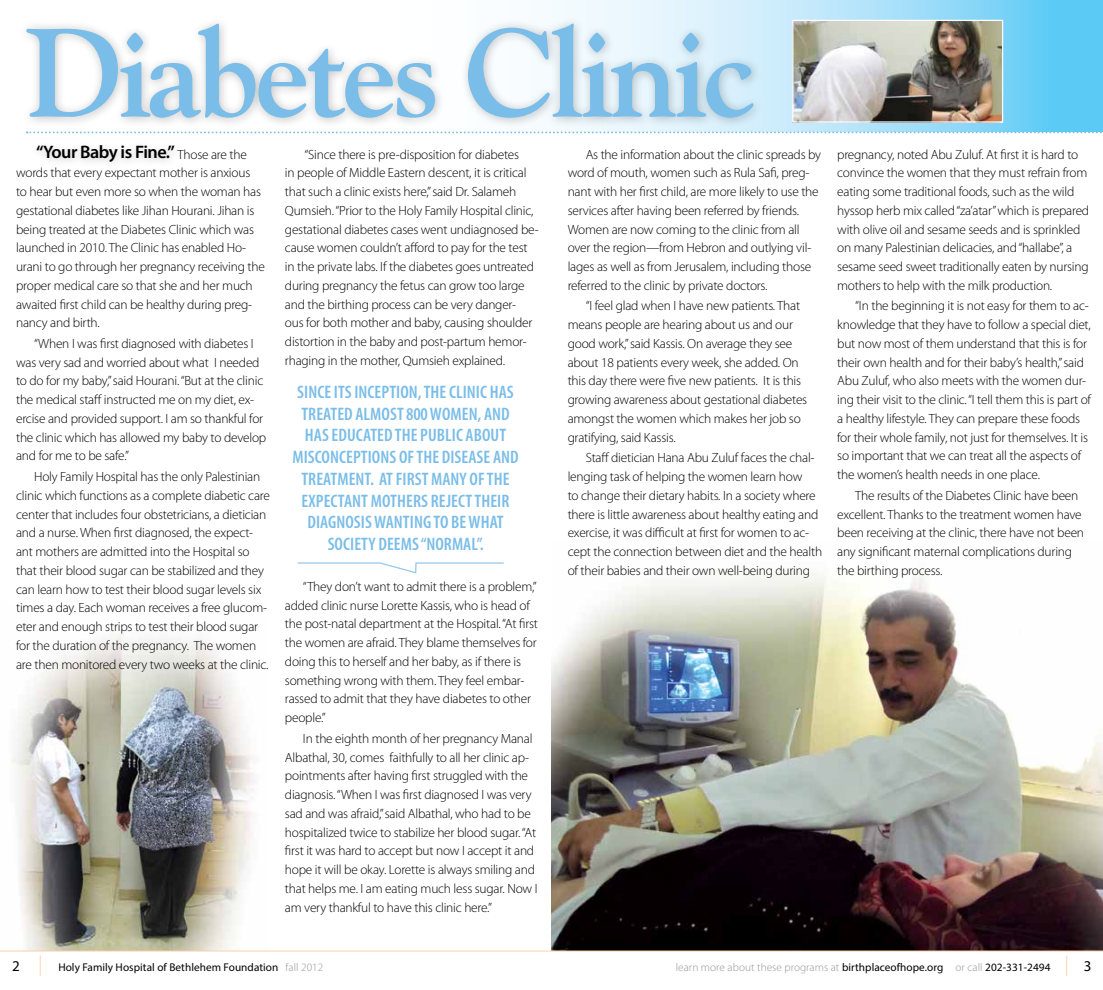
<style>
.page{position:relative;width:1103px;height:990px;background:#fff}
.page>*{position:absolute;margin:0;border:0;box-sizing:border-box;transform-origin:0 0}
.t1{font:700 124.5px "Goudy";letter-spacing:-.04em;color:#79bde8}
.t2{font:600 condensed 18.12px/21.8px "Myriad Pro";letter-spacing:.005em;color:#79bde8;text-align:center}
.t3{font:600 18.12px "Myriad Pro";letter-spacing:-.03em;color:#000}
.t4{font:300 13.38px/18.8px "Myriad Pro";letter-spacing:-.015em;color:#000}
.t5{font:300 11.25px "Myriad Pro";letter-spacing:.005em;color:#939598}
.t6{font:11.25px "Myriad Pro";letter-spacing:.005em;color:#000}
.s1{font-size:15px}
.s2{font-size:20.62px;color:#fcd1a8}
.s3{font-weight:300;color:#939598}
.s4{font-weight:400;color:#000}
.s5{font-weight:400;font-size:20.62px;color:#fcd1a8}
.s6{font-weight:400;font-size:15px;color:#000}
</style>
<div class="page">
<svg style="left:360px;top:0;width:742px;height:132px"></svg>
<img style="left:1px;top:634px;width:266px;height:317px">
<img style="left:552px;top:571px;width:550px;height:380px">
<hr style="left:0;top:951px;width:1102px;height:1px;background:#fcd1a8">
<svg style="left:297px;top:562px;width:207px;height:12px"></svg>
<div style="left:18px;top:16px;width:745px;height:113px;background:#000;opacity:.25"></div>
<div style="left:30px;top:140px;width:152px;height:31px;background:#000;opacity:.2"></div>
<svg style="left:27px;top:132px;width:1075px;height:1px"></svg>
<img style="left:794px;top:22px;width:207px;height:99px">
<div style="left:792px;top:20px;width:211px;height:103px;border:1px solid #fff"></div>
<h1 class="t1" style="left:26px;top:-1px;width:734px">Diabetes Clinic</h1>
<h2 class="t3" style="left:36px;top:141px;width:140px">“Your Baby is Fine.”</h2>
<p class="t4" style="left:285px;top:145px;width:255px;text-indent:20px">“Since there is pre-disposition for diabetes<br>in people of Middle Eastern descent, it is critical that such a clinic exists here,” said Dr. Salameh Qumsieh. “Prior to the Holy Family Hospital clinic, gestational diabetes cases went undiagnosed be&shy;cause women couldn’t afford to pay for the test in the private labs. If the diabetes goes untreated during pregnancy the fetus can grow too large and the birthing process can be very danger-<br>ous for both mother and baby, causing shoulder distortion in the baby and post-partum hemor&shy;rhaging in the mother, Qumsieh explained.</p>
<p class="t4" style="left:567px;top:145px;width:255px;text-indent:18px">As the information about the clinic spreads by word of mouth, women such as Rula Safi, preg&shy;nant with her first child, are more likely to use the services after having been referred by friends.<br>Women are now coming to the clinic from all over the region—from Hebron and outlying vil&shy;lages as well as from Jerusalem, including those referred to the clinic by private doctors.</p>
<p class="t4" style="left:567px;top:297px;width:241px;text-indent:18px">“I feel glad when I have new patients. That means people are hearing about us and our good work,” said Kassis. On average they see about 18 patients every week, she added. On this day there were five new patients. It is this growing awareness about gestational diabetes amongst the women which makes her job so gratifying, said Kassis.</p>
<p class="t4" style="left:567px;top:449px;width:256px;text-indent:18px">Staff dietician Hana Abu Zuluf faces the chal&shy;lenging task of helping the women learn how<br>to change their dietary habits. In a society where there is little awareness about healthy eating and exercise, it was difficult at first for women to ac&shy;cept the connection between diet and the health of their babies and their own well-being during</p>
<p class="t4" style="left:16px;top:145px;width:250px;text-indent:161px">Those are the words that every expectant mother is anxious<br>to hear but even more so when the woman has gestational diabetes like Jihan Hourani. Jihan is being treated at the Diabetes Clinic which was launched in 2010. The Clinic has enabled Ho&shy;urani to go through her pregnancy receiving the proper medical care so that she and her much awaited first child can be healthy during preg&shy;nancy and birth.</p>
<p class="t4" style="left:16px;top:334px;width:252px;text-indent:18px">“When I was first diagnosed with diabetes I was very sad and worried about what I needed to do for my baby,” said Hourani. “But at the clinic the medical staff instructed me on my diet, ex&shy;ercise and provided support. I am so thankful for the clinic which has allowed my baby to develop and for me to be safe.”</p>
<p class="t4" style="left:16px;top:467px;width:255px;text-indent:18px">Holy Family Hospital has the only Palestinian clinic which functions as a complete diabetic care center that includes four obstetricians, a dietician and a nurse. When first diagnosed, the expect&shy;ant mothers are admitted into the Hospital so that their blood sugar can be stabilized and they can learn how to test their blood sugar levels six times a day. Each woman receives a free glucom&shy;eter and enough strips to test their blood sugar for the duration of the pregnancy. The women are then monitored every two weeks at the clinic.</p>
<p class="t2" style="left:292px;top:381px;width:228px">SINCE ITS INCEPTION, THE CLINIC HAS<br>TREATED ALMOST 800 WOMEN, AND<br>HAS EDUCATED THE PUBLIC ABOUT<br>MISCONCEPTIONS OF THE DISEASE AND<br>TREATMENT. AT FIRST MANY OF THE<br>EXPECTANT MOTHERS REJECT THEIR<br>DIAGNOSIS WANTING TO BE WHAT<br>SOCIETY DEEMS “NORMAL”.</p>
<p class="t4" style="left:285px;top:577px;width:255px;text-indent:18px">“They don’t want to admit there is a problem,” added clinic nurse Lorette Kassis, who is head of the post-natal department at the Hospital. “At first the women are afraid. They blame themselves for doing this to herself and her baby, as if there is something wrong with them. They feel embar&shy;rassed to admit that they have diabetes to other people.”</p>
<p class="t4" style="left:285px;top:729px;width:254px;text-indent:18px">In the eighth month of her pregnancy Manal Albathal, 30, comes faithfully to all her clinic ap&shy;pointments after having first struggled with the diagnosis. “When I was first diagnosed I was very sad and was afraid,” said Albathal, who had to be hospitalized twice to stabilize her blood sugar. “At first it was hard to accept but now I accept it and hope it will be okay. Lorette is always smiling and that helps me. I am eating much less sugar. Now I am very thankful to have this clinic here.”</p>
<p class="t4" style="left:837px;top:145px;width:253px">pregnancy, noted Abu Zuluf. At first it is hard to convince the women that they must refrain from eating some traditional foods, such as the wild hyssop herb mix called “za’atar” which is prepared with olive oil and sesame seeds and is sprinkled on many Palestinian delicacies, and “hallabe”, a sesame seed sweet traditionally eaten by nursing mothers to help with the milk production.</p>
<p class="t4" style="left:837px;top:297px;width:255px;text-indent:18px">“In the beginning it is not easy for them to ac&shy;knowledge that they have to follow a special diet, but now most of them understand that this is for their own health and for their baby’s health,” said Abu Zuluf, who also meets with the women dur&shy;ing their visit to the clinic. “I tell them this is part of a healthy lifestyle. They can prepare these foods for their whole family, not just for themselves. It is so important that we can treat all the aspects of the women’s health needs in one place.</p>
<p class="t4" style="left:837px;top:486px;width:248px;text-indent:18px">The results of the Diabetes Clinic have been excellent. Thanks to the treatment women have been receiving at the clinic, there have not been any significant maternal complications during the birthing process.</p>
<p class="t6" style="left:12px;top:961px;width:313px"><span class="s1">2</span> <span class="s2">|</span> Holy Family Hospital of Bethlehem Foundation <span class="s3">fall 2012</span></p>
<p class="t5" style="left:675px;top:961px;width:417px">learn more about these programs at <span class="s4">birthplaceofhope.org</span> or call <span class="s4">202-331-2494</span> <span class="s5">|</span> <span class="s6">3</span></p>
</div>
